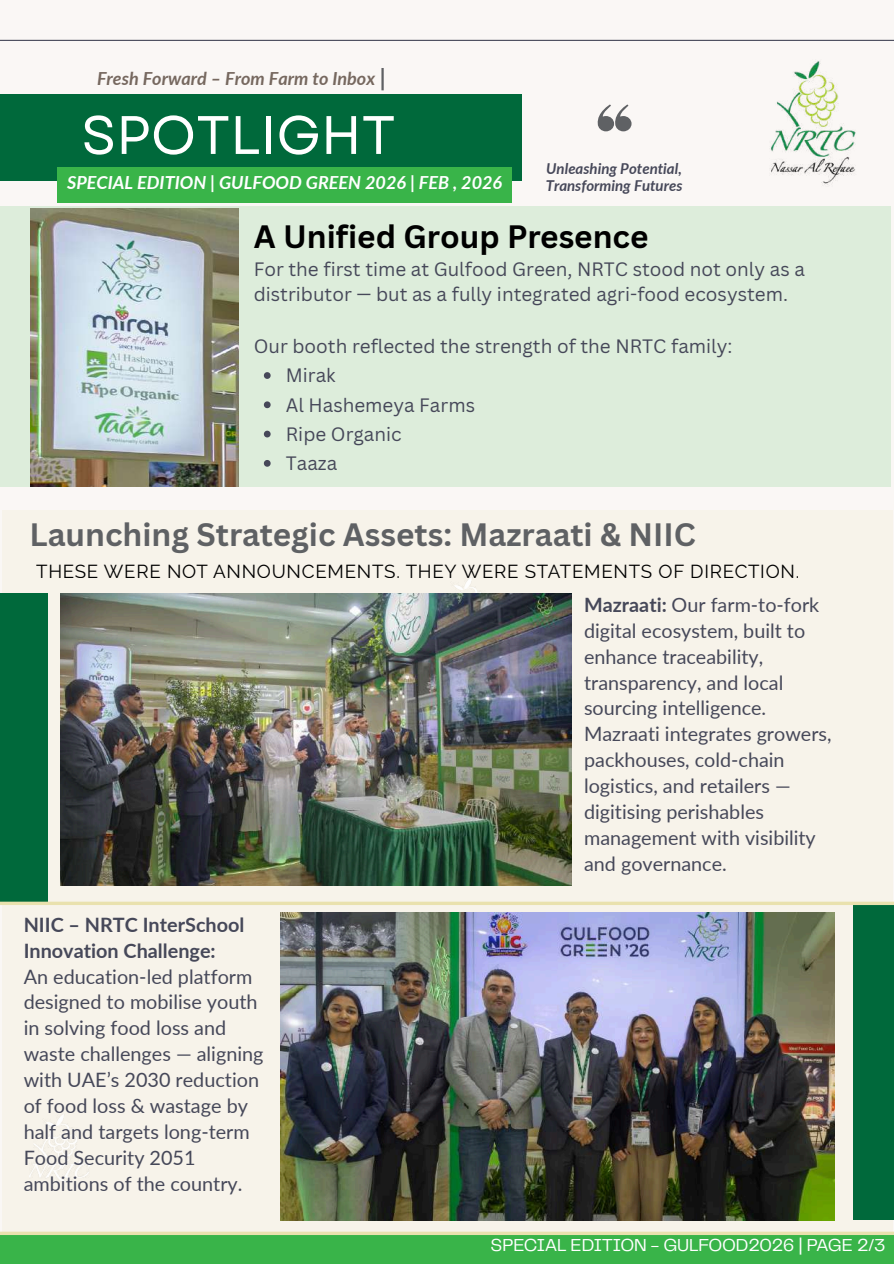
<style>
.page{position:relative;width:894px;height:1264px;background:#fff}
.page>*{position:absolute;margin:0;border:0;box-sizing:border-box;transform-origin:0 0}
.t1{font:54px "Garet";color:#fff}
.t2{font:700 31.5px "Canva Sans";color:#5f6164}
.t3{font:700 31.5px "Canva Sans";color:#000}
.t4{font:19.8px/26px "Lato";color:#464859}
.t5{font:700 19.8px/26px "Lato";color:#464859}
.t6{font:18.9px/29.2px "Canva Sans";color:#464859}
.t7{font:18.75px "Raleway";letter-spacing:.04em;color:#000}
.t8{font:italic 700 18px "Lato";color:#fff}
.t9{font:18px "Telegraf";letter-spacing:-.015em;color:#fff}
.t10{font:italic 700 18px "Lato";color:#76685f}
.t11{font:italic 700 15px/17px "Lato";color:#464859}
.s1{font-weight:700}
</style>
<div class="page">
<div style="left:0;top:0;width:893px;height:1263px;background:#faf7f5"></div>
<div style="left:0;top:94px;width:521px;height:86px;background:#00693b"></div>
<svg style="left:597px;top:104px;width:34px;height:27px"></svg>
<hr style="left:381px;top:68px;width:2px;height:22px;background:#5f6164">
<div style="left:3px;top:510px;width:889px;height:723px;background:#f7f3ea"></div>
<div style="left:0;top:592px;width:47px;height:311px;background:#00693b"></div>
<div style="left:0;top:1233px;width:893px;height:30px;background:#39b449"></div>
<hr style="left:0;top:1231px;width:893px;height:3px;background:#e9e1ae">
<hr style="left:0;top:40px;width:893px;height:1px;background:#464859">
<img style="left:771px;top:61px;width:85px;height:124px">
<div style="left:853px;top:903px;width:40px;height:316px;background:#00693b"></div>
<img style="left:455px;top:578px;width:26px;height:15px">
<img style="left:29px;top:1115px;width:60px;height:66px">
<svg style="left:0;top:901px;width:893px;height:4px;background:#e9e2b6"></svg>
<div style="left:0;top:206px;width:890px;height:280px;background:#ddeddb"></div>
<img style="left:31px;top:208px;width:207px;height:278px">
<img style="left:60px;top:593px;width:511px;height:292px">
<img style="left:280px;top:912px;width:554px;height:308px">
<svg style="left:264px;top:372px;width:6px;height:7px"></svg>
<svg style="left:264px;top:401px;width:6px;height:7px"></svg>
<svg style="left:264px;top:430px;width:6px;height:7px"></svg>
<svg style="left:264px;top:460px;width:6px;height:6px"></svg>
<div style="left:57px;top:167px;width:454px;height:36px;background:#39b449"></div>
<p class="t10" style="left:97px;top:67px;width:279px">Fresh Forward – From Farm to Inbox</p>
<h1 class="t1" style="left:81px;top:96px;width:316px">SPOTLIGHT</h1>
<p class="t8" style="left:67px;top:171px;width:436px">SPECIAL EDITION | GULFOOD GREEN 2026 | FEB , 2026</p>
<p class="t11" style="left:545px;top:159px;width:138px">Unleashing Potential,<br>Transforming Futures</p>
<h2 class="t3" style="left:254px;top:214px;width:396px">A Unified Group Presence</h2>
<p class="t6" style="left:254px;top:257px;width:552px;line-height:24.8px">For the first time at Gulfood Green, NRTC stood not only as a distributor — but as a fully integrated agri-food ecosystem.</p>
<p class="t6" style="left:286px;top:331px;width:448px;text-indent:-32px">Our booth reflected the strength of the NRTC family:<br>Mirak<br>Al Hashemeya Farms<br>Ripe Organic<br>Taaza</p>
<h2 class="t2" style="left:29px;top:512px;width:667px">Launching Strategic Assets: Mazraati &amp; NIIC</h2>
<p class="t7" style="left:36px;top:560px;width:764px">THESE WERE NOT ANNOUNCEMENTS. THEY WERE STATEMENTS OF DIRECTION.</p>
<p class="t5" style="left:24px;top:911px;width:222px">NIIC – NRTC InterSchool<br>Innovation Challenge:</p>
<p class="t4" style="left:24px;top:962px;width:241px">An education-led platform designed to mobilise youth in solving food loss and waste challenges — aligning with UAE’s 2030 reduction of food loss &amp; wastage by half and targets long-term<br>Food Security 2051 ambitions of the country.</p>
<p class="t4" style="left:584px;top:591px;width:249px"><span class="s1">Mazraati:</span> Our farm-to-fork digital ecosystem, built to enhance traceability, transparency, and local sourcing intelligence.<br>Mazraati integrates growers, packhouses, cold-chain logistics, and retailers — digitising perishables management with visibility and governance.</p>
<p class="t9" style="left:490px;top:1237px;width:396px">SPECIAL EDITION - GULFOOD2026 | PAGE 2/3</p>
</div>
